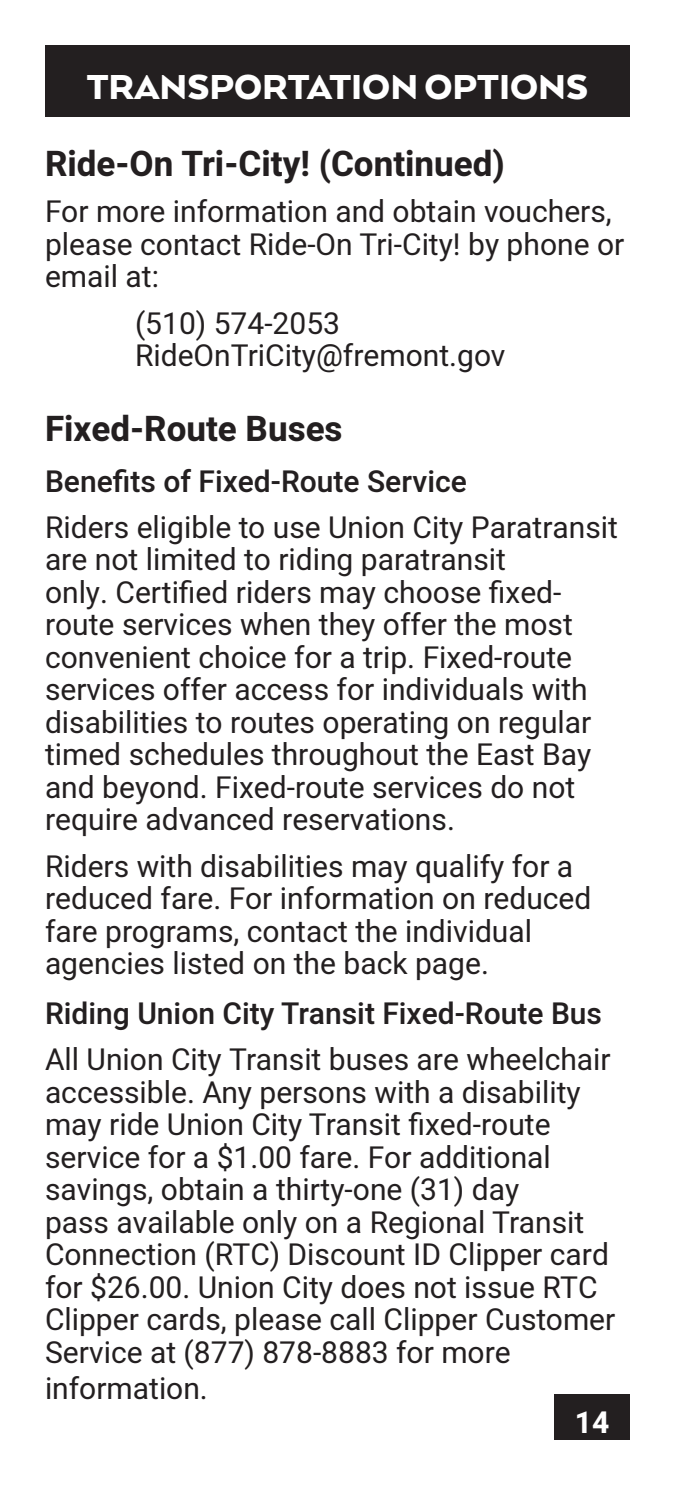
<style>
.page{position:relative;width:675px;height:1485px;background:#fff}
.page>*{position:absolute;margin:0;border:0;box-sizing:border-box;transform-origin:0 0}
.t1{font:900 40px "Arquitecta";color:#fff}
.t2{font:700 35px "Heebo";color:#231f20}
.t3{font:30px/32.5px "Heebo";color:#231f20}
.t4{font:500 30px "Heebo";color:#231f20}
.t5{font:700 30px "Heebo";color:#fff}
</style>
<div class="page">
<div style="left:45px;top:45px;width:585px;height:72px;background:#231f20"></div>
<div style="left:554px;top:1394px;width:76px;height:46px;background:#231f20"></div>
<p class="t1" style="left:87px;top:62px;width:503px">TRANSPORTATION OPTIONS</p>
<p class="t2" style="left:45px;top:139px;width:461px">Ride-On Tri-City! (Continued)</p>
<p class="t3" style="left:45px;top:195px;width:581px">For more information and obtain vouchers, please contact Ride-On Tri-City! by phone or email at:</p>
<p class="t3" style="left:135px;top:307px;width:207px">(510) 574-2053</p>
<p class="t3" style="left:135px;top:339px;width:372px">RideOnTriCity@fremont.gov</p>
<p class="t2" style="left:45px;top:404px;width:299px">Fixed-Route Buses</p>
<p class="t4" style="left:45px;top:460px;width:423px">Benefits of Fixed-Route Service</p>
<p class="t3" style="left:45px;top:511px;width:575px">Riders eligible to use Union City Paratransit are not limited to riding paratransit<br>only. Certified riders may choose fixed&shy;route services when they offer the most convenient choice for a trip. Fixed-route services offer access for individuals with disabilities to routes operating on regular timed schedules throughout the East Bay and beyond. Fixed-route services do not require advanced reservations.</p>
<p class="t3" style="left:45px;top:850px;width:548px">Riders with disabilities may qualify for a reduced fare. For information on reduced fare programs, contact the individual agencies listed on the back page.</p>
<p class="t4" style="left:45px;top:992px;width:559px">Riding Union City Transit Fixed-Route Bus</p>
<p class="t3" style="left:45px;top:1043px;width:572px">All Union City Transit buses are wheelchair accessible. Any persons with a disability may ride Union City Transit fixed-route service for a $1.00 fare. For additional savings, obtain a thirty-one (31) day<br>pass available only on a Regional Transit Connection (RTC) Discount ID Clipper card for $26.00. Union City does not issue RTC Clipper cards, please call Clipper Customer Service at (877) 878-8883 for more</p>
<p class="t3" style="left:45px;top:1372px;width:164px">information.</p>
<p class="t5" style="left:575px;top:1401px;width:36px">14</p>
</div>
